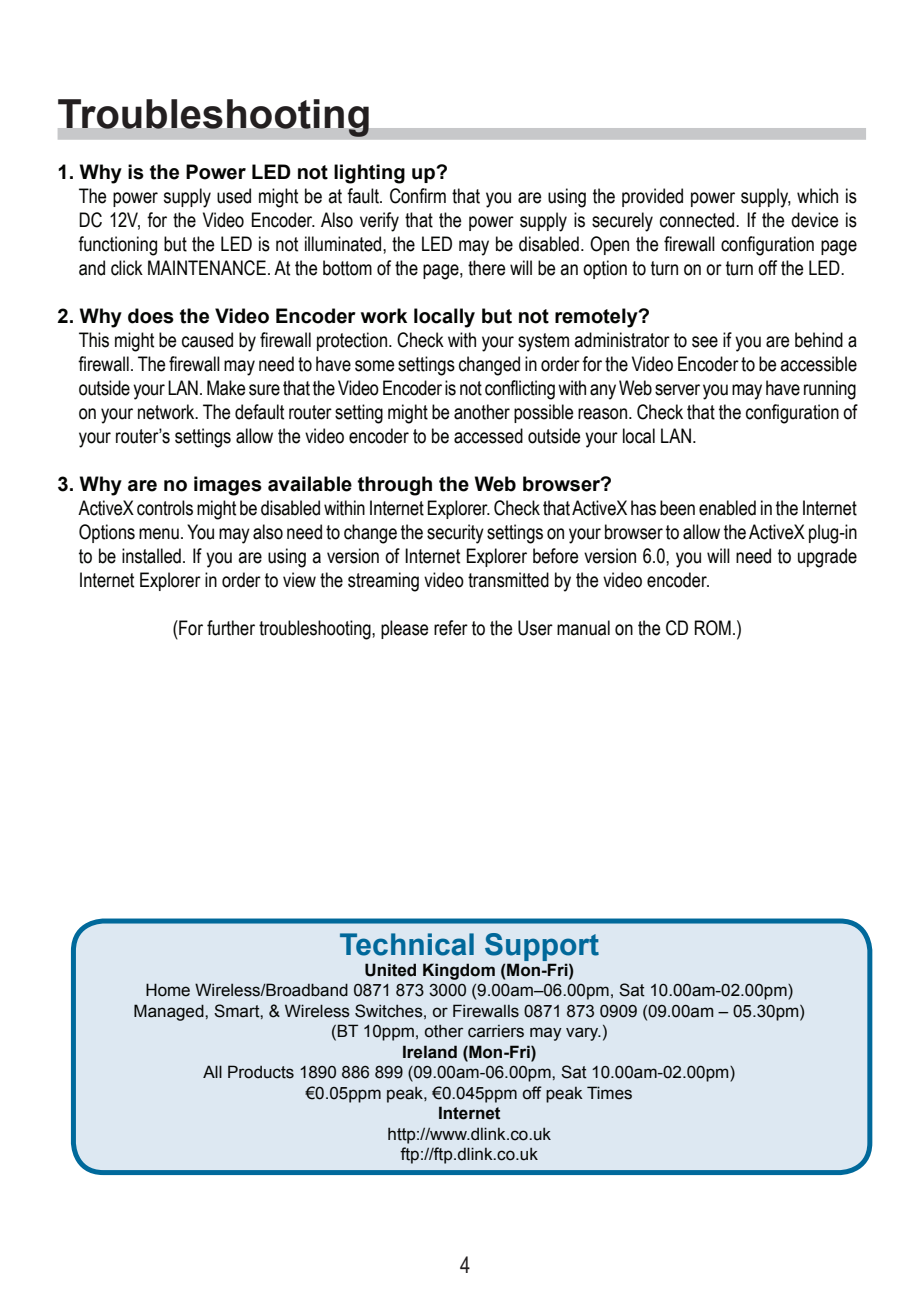
<style>
.page{position:relative;width:922px;height:1297px;background:#fff}
.page>*{position:absolute;margin:0;border:0;box-sizing:border-box;transform-origin:0 0}
.t1{font:700 40px "Arial";color:#231f20}
.t2{font:700 30px "Arial";color:#00689a}
.t3{font:22.5px "Arial Narrow";color:#231f20}
.t4{font:20px/24px "Arial Narrow";color:#040503;text-align:justify}
.t5{font:700 20px "Arial";color:#040503}
.t6{font:17px/20.5px "Arial";color:#040503;text-align:center}
.t7{font:700 17px "Arial";color:#040503}
</style>
<div class="page">
<div style="left:58px;top:128px;width:807px;height:12px;background:#c7c8ca"></div>
<div style="left:73px;top:921px;width:796px;height:251px;background:#dde8f2;border-radius:30px"></div>
<div style="left:71px;top:918px;width:801px;height:257px;border:5px solid #00699b;border-radius:30px"></div>
<h1 class="t1" style="left:58px;top:88px;width:315px">Troubleshooting</h1>
<p class="t5" style="left:58px;top:159px;width:392px">1. Why is the Power LED not lighting up?</p>
<p class="t4" style="left:79px;top:183px;width:779px">The power supply used might be at fault. Confirm that you are using the provided power supply, which is DC 12V, for the Video Encoder. Also verify that the power supply is securely connected. If the device is functioning but the LED is not illuminated, the LED may be disabled. Open the firewall configuration page and click MAINTENANCE. At the bottom of the page, there will be an option to turn on or turn off the LED.</p>
<p class="t5" style="left:58px;top:303px;width:593px">2. Why does the Video Encoder work locally but not remotely?</p>
<p class="t4" style="left:79px;top:327px;width:779px">This might be caused by firewall protection. Check with your system administrator to see if you are behind a firewall. The firewall may need to have some settings changed in order for the Video Encoder to be accessible outside your LAN. Make sure that the Video Encoder is not conflicting with any Web server you may have running on your network. The default router setting might be another possible reason. Check that the configuration of your router’s settings allow the video encoder to be accessed outside your local LAN.</p>
<p class="t5" style="left:58px;top:471px;width:556px">3. Why are no images available through the Web browser?</p>
<p class="t4" style="left:79px;top:495px;width:780px">ActiveX controls might be disabled within Internet Explorer. Check that ActiveX has been enabled in the Internet Options menu. You may also need to change the security settings on your browser to allow the ActiveX plug-in to be installed. If you are using a version of Internet Explorer before version 6.0, you will need to upgrade Internet Explorer in order to view the streaming video transmitted by the video encoder.</p>
<p class="t4" style="left:173px;top:615px;width:570px">(For further troubleshooting, please refer to the User manual on the CD ROM.)</p>
<h2 class="t2" style="left:339px;top:925px;width:261px">Technical Support</h2>
<p class="t7" style="left:364px;top:958px;width:211px">United Kingdom (Mon-Fri)</p>
<p class="t6" style="left:134px;top:980px;width:672px">Home Wireless/Broadband 0871 873 3000 (9.00am–06.00pm, Sat 10.00am-02.00pm)<br>Managed, Smart, &amp; Wireless Switches, or Firewalls 0871 873 0909 (09.00am – 05.30pm) (BT 10ppm, other carriers may vary.)</p>
<p class="t7" style="left:402px;top:1040px;width:136px">Ireland (Mon-Fri)</p>
<p class="t6" style="left:203px;top:1062px;width:533px">All Products 1890 886 899 (09.00am-06.00pm, Sat 10.00am-02.00pm) €0.05ppm peak, €0.045ppm off peak Times</p>
<p class="t7" style="left:438px;top:1102px;width:64px">Internet</p>
<p class="t6" style="left:387px;top:1123px;width:165px">http://www.dlink.co.uk ftp://ftp.dlink.co.uk</p>
<p class="t3" style="left:460px;top:1248px;width:12px">4</p>
</div>
